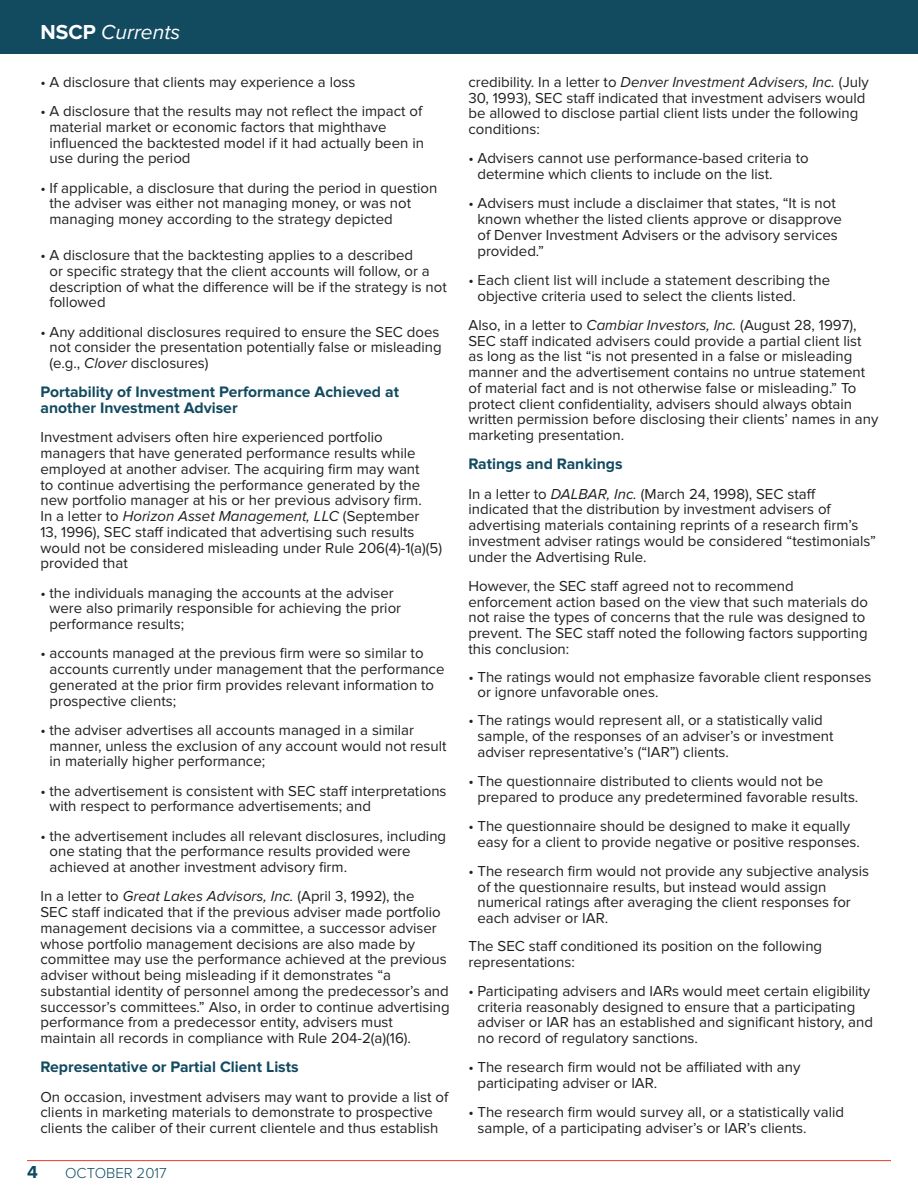
<style>
.page{position:relative;width:918px;height:1188px;background:#fff}
.page>*{position:absolute;margin:0;border:0;box-sizing:border-box;transform-origin:0 0}
.t1{font:italic 21px "Proxima Nova";color:#fff}
.t2{font:700 18px "Proxima Nova";color:#124a60}
.t3{font:700 15.75px/15.8px "Proxima Nova";color:#124a60}
.t4{font:15px/15.8px "Proxima Nova";color:#231f20}
.t5{font:300 15px "Proxima Nova";color:#124a60}
.s1{font-weight:700;font-style:normal}
.s2{font-style:italic}
</style>
<div class="page">
<div style="left:0;top:0;width:918px;height:53px;background:#124a60"></div>
<hr style="left:27px;top:1160px;width:864px;height:1px;background:#e73b2c">
<h1 class="t1" style="left:40px;top:20px;width:141px"><span class="s1">NSCP</span> Currents</h1>
<p class="t4" style="left:40px;top:74px;width:317px">• A disclosure that clients may experience a loss</p>
<p class="t4" style="left:50px;top:103px;width:376px;text-indent:-9px">• A disclosure that the results may not reflect the impact of material market or economic factors that mighthave influenced the backtested model if it had actually been in use during the period</p>
<p class="t4" style="left:50px;top:180px;width:389px;text-indent:-9px">• If applicable, a disclosure that during the period in question the adviser was either not managing money, or was not managing money according to the strategy depicted</p>
<p class="t4" style="left:50px;top:247px;width:399px;text-indent:-9px">• A disclosure that the backtesting applies to a described<br>or specific strategy that the client accounts will follow, or a description of what the difference will be if the strategy is not followed</p>
<p class="t4" style="left:50px;top:324px;width:394px;text-indent:-9px">• Any additional disclosures required to ensure the SEC does not consider the presentation potentially false or misleading (e.g., <span class="s2">Clover</span> disclosures)</p>
<p class="t3" style="left:40px;top:385px;width:360px">Portability of Investment Performance Achieved at another Investment Adviser</p>
<p class="t4" style="left:40px;top:430px;width:403px">Investment advisers often hire experienced portfolio managers that have generated performance results while employed at another adviser. The acquiring firm may want<br>to continue advertising the performance generated by the new portfolio manager at his or her previous advisory firm.<br>In a letter to <span class="s2">Horizon Asset Management, LLC</span> (September<br>13, 1996), SEC staff indicated that advertising such results would not be considered misleading under Rule 206(4)-1(a)(5) provided that</p>
<p class="t4" style="left:50px;top:585px;width:353px;text-indent:-9px">• the individuals managing the accounts at the adviser were also primarily responsible for achieving the prior performance results;</p>
<p class="t4" style="left:50px;top:646px;width:396px;text-indent:-9px">• accounts managed at the previous firm were so similar to accounts currently under management that the performance generated at the prior firm provides relevant information to prospective clients;</p>
<p class="t4" style="left:50px;top:722px;width:399px;text-indent:-9px">• the adviser advertises all accounts managed in a similar manner, unless the exclusion of any account would not result in materially higher performance;</p>
<p class="t4" style="left:50px;top:783px;width:399px;text-indent:-9px">• the advertisement is consistent with SEC staff interpretations with respect to performance advertisements; and</p>
<p class="t4" style="left:50px;top:828px;width:398px;text-indent:-9px">• the advertisement includes all relevant disclosures, including one stating that the performance results provided were achieved at another investment advisory firm.</p>
<p class="t4" style="left:40px;top:889px;width:411px">In a letter to <span class="s2">Great Lakes Advisors, Inc.</span> (April 3, 1992), the<br>SEC staff indicated that if the previous adviser made portfolio management decisions via a committee, a successor adviser whose portfolio management decisions are also made by committee may use the performance achieved at the previous adviser without being misleading if it demonstrates “a substantial identity of personnel among the predecessor’s and successor’s committees.” Also, in order to continue advertising performance from a predecessor entity, advisers must maintain all records in compliance with Rule 204-2(a)(16).</p>
<p class="t3" style="left:40px;top:1060px;width:260px">Representative or Partial Client Lists</p>
<p class="t4" style="left:40px;top:1089px;width:409px">On occasion, investment advisers may want to provide a list of clients in marketing materials to demonstrate to prospective clients the caliber of their current clientele and thus establish</p>
<p class="t2" style="left:27px;top:1162px;width:12px">4</p>
<p class="t5" style="left:65px;top:1165px;width:103px">OCTOBER 2017</p>
<p class="t4" style="left:468px;top:74px;width:402px">credibility. In a letter to <span class="s2">Denver Investment Advisers, Inc.</span> (July 30, 1993), SEC staff indicated that investment advisers would be allowed to disclose partial client lists under the following conditions:</p>
<p class="t4" style="left:477px;top:151px;width:333px;text-indent:-9px">• Advisers cannot use performance-based criteria to determine which clients to include on the list.</p>
<p class="t4" style="left:477px;top:196px;width:366px;text-indent:-9px">• Advisers must include a disclaimer that states, “It is not known whether the listed clients approve or disapprove of Denver Investment Advisers or the advisory services provided.”</p>
<p class="t4" style="left:477px;top:272px;width:354px;text-indent:-9px">• Each client list will include a statement describing the objective criteria used to select the clients listed.</p>
<p class="t4" style="left:468px;top:317px;width:411px">Also, in a letter to <span class="s2">Cambiar Investors, Inc.</span> (August 28, 1997), SEC staff indicated advisers could provide a partial client list as long as the list “is not presented in a false or misleading manner and the advertisement contains no untrue statement of material fact and is not otherwise false or misleading.” To protect client confidentiality, advisers should always obtain written permission before disclosing their clients’ names in any marketing presentation.</p>
<p class="t3" style="left:468px;top:457px;width:156px">Ratings and Rankings</p>
<p class="t4" style="left:468px;top:486px;width:409px">In a letter to <span class="s2">DALBAR, Inc.</span> (March 24, 1998), SEC staff indicated that the distribution by investment advisers of advertising materials containing reprints of a research firm’s investment adviser ratings would be considered “testimonials” under the Advertising Rule.</p>
<p class="t4" style="left:468px;top:578px;width:401px">However, the SEC staff agreed not to recommend enforcement action based on the view that such materials do not raise the types of concerns that the rule was designed to prevent. The SEC staff noted the following factors supporting this conclusion:</p>
<p class="t4" style="left:477px;top:669px;width:396px;text-indent:-9px">• The ratings would not emphasize favorable client responses or ignore unfavorable ones.</p>
<p class="t4" style="left:477px;top:712px;width:358px;text-indent:-9px">• The ratings would represent all, or a statistically valid sample, of the responses of an adviser’s or investment adviser representative’s (“IAR”) clients.</p>
<p class="t4" style="left:477px;top:773px;width:382px;text-indent:-9px">• The questionnaire distributed to clients would not be prepared to produce any predetermined favorable results.</p>
<p class="t4" style="left:477px;top:818px;width:384px;text-indent:-9px">• The questionnaire should be designed to make it equally easy for a client to provide negative or positive responses.</p>
<p class="t4" style="left:477px;top:863px;width:393px;text-indent:-9px">• The research firm would not provide any subjective analysis of the questionnaire results, but instead would assign numerical ratings after averaging the client responses for each adviser or IAR.</p>
<p class="t4" style="left:468px;top:938px;width:355px">The SEC staff conditioned its position on the following representations:</p>
<p class="t4" style="left:477px;top:983px;width:397px;text-indent:-9px">• Participating advisers and IARs would meet certain eligibility criteria reasonably designed to ensure that a participating adviser or IAR has an established and significant history, and no record of regulatory sanctions.</p>
<p class="t4" style="left:477px;top:1060px;width:325px;text-indent:-9px">• The research firm would not be affiliated with any participating adviser or IAR.</p>
<p class="t4" style="left:477px;top:1105px;width:368px;text-indent:-9px">• The research firm would survey all, or a statistically valid sample, of a participating adviser’s or IAR’s clients.</p>
</div>
